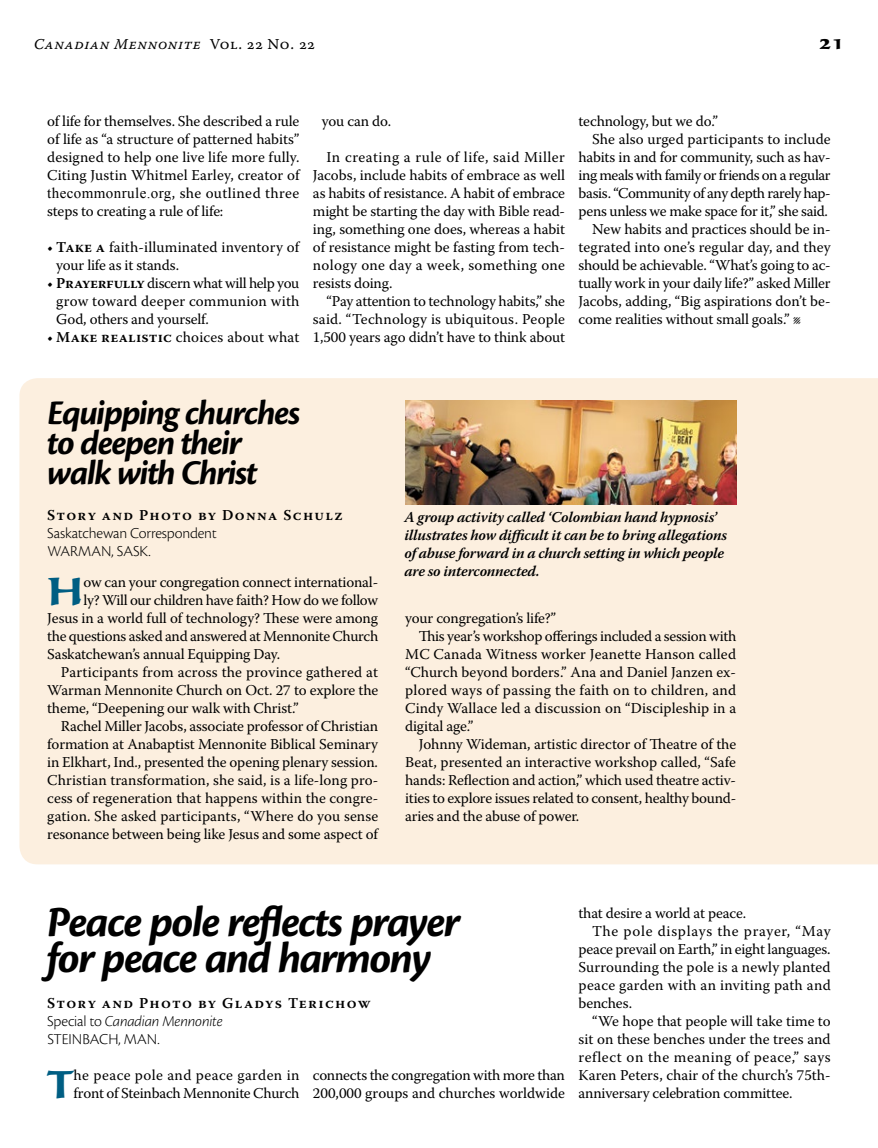
<style>
.page{position:relative;width:878px;height:1148px;background:#fff}
.page>*{position:absolute;margin:0;border:0;box-sizing:border-box;transform-origin:0 0}
.t1{font:italic 700 45px/36px "Cronos Pro";letter-spacing:-.035em;color:#000}
.t2{font:700 40.65px "Sava Pro";color:#005e83}
.t3{font:italic 700 36px/30px "Cronos Pro";letter-spacing:-.04em;color:#000}
.t4{font:700 21px "Sava Pro";color:#000}
.t5{font:300 15.75px/18px "Cronos Pro";letter-spacing:-.01em;color:#000}
.t6{font:15px/18px "Warnock Pro";letter-spacing:-.005em;color:#000;text-align:justify}
.t7{font:italic 600 15px/18px "Warnock Pro";letter-spacing:-.015em;color:#000}
.t8{font:15px "Warnock Pro";letter-spacing:.015em;color:#000}
.t9{font:600 15px "Warnock Pro";letter-spacing:.09em;color:#000}
.t10{font:15px "Warnock Pro";letter-spacing:-.03em;color:#000}
.t11{font:15px "Warnock Pro";letter-spacing:-.025em;color:#000}
.t12{font:15px "Times New Roman";letter-spacing:.025em;color:#000}
.t13{font:15px "Warnock Pro";letter-spacing:.02em;color:#000}
.t14{font:15px "Warnock Pro";letter-spacing:.035em;color:#000}
.t15{font:15px "Warnock Pro";letter-spacing:.045em;color:#000}
.t16{font:15px "Warnock Pro It Capt";letter-spacing:.035em;color:#000}
.s1{font-family:"Warnock Pro Capt"}
.s2{font-family:"Warnock Pro"}
.s3{font-weight:600}
.s4{font-weight:300;font-style:italic}
.s5{font-style:italic}
</style>
<div class="page">
<div style="left:19px;top:378px;width:859px;height:486px;background:#fcefdf"></div>
<img style="left:405px;top:401px;width:331px;height:103px">
<p class="t16" style="left:34px;top:35px;width:283px">Canadian Mennonite <span class="s1">Vol. 22 No. 22</span></p>
<h3 class="t4" style="left:819px;top:28px;width:27px">21</h3>
<p class="t6" style="left:47px;top:112px;width:254px">of life for themselves. She described a rule of life as “a structure of patterned habits” designed to help one live life more fully.<br>Citing Justin Whitmel Earley, creator of</p>
<p class="t12" style="left:47px;top:183px;width:253px">thecommonrule.org<span class="s2">, she outlined three</span></p>
<p class="t6" style="left:47px;top:202px;width:178px">steps to creating a rule of life:</p>
<p class="t6" style="left:56px;top:238px;width:245px;text-indent:-9px">• <span class="s3">Take a</span> faith-illuminated inventory of your life as it stands.</p>
<p class="t6" style="left:56px;top:274px;width:245px;text-indent:-9px">• <span class="s3">Prayerfully</span> discern what will help you grow toward deeper communion with God, others and yourself.</p>
<p class="t8" style="left:47px;top:328px;width:254px">• <span class="s3">Make realistic</span> choices about what</p>
<p class="t6" style="left:322px;top:112px;width:71px">you can do.</p>
<p class="t6" style="left:313px;top:148px;width:254px;text-indent:13px">In creating a rule of life, said Miller Jacobs, include habits of embrace as well as habits of resistance. A habit of embrace might be starting the day with Bible read&shy;ing, something one does, whereas a habit of resistance might be fasting from tech&shy;nology one day a week, something one resists doing.</p>
<p class="t6" style="left:313px;top:292px;width:254px;text-indent:13px">“Pay attention to technology habits,” she said. “Technology is ubiquitous. People 1,500 years ago didn’t have to think about</p>
<p class="t6" style="left:578px;top:112px;width:141px">technology, but we do.”</p>
<p class="t6" style="left:592px;top:130px;width:240px">She also urged participants to include</p>
<p class="t6" style="left:578px;top:148px;width:253px">habits in and for community, such as hav-</p>
<p class="t10" style="left:578px;top:166px;width:253px">ing meals with family or friends on a regular</p>
<p class="t11" style="left:578px;top:184px;width:254px">basis. “Community of any depth rarely hap-</p>
<p class="t6" style="left:578px;top:202px;width:251px">pens unless we make space for it,” she said.</p>
<p class="t6" style="left:592px;top:220px;width:240px">New habits and practices should be in-</p>
<p class="t6" style="left:578px;top:238px;width:254px">tegrated into one’s regular day, and they</p>
<p class="t6" style="left:578px;top:256px;width:253px">should be achievable. “What’s going to ac-</p>
<p class="t6" style="left:578px;top:274px;width:253px">tually work in your daily life?” asked Miller</p>
<p class="t6" style="left:578px;top:292px;width:253px">Jacobs, adding, “Big aspirations don’t be-</p>
<p class="t6" style="left:578px;top:310px;width:224px">come realities without small goals.” <span class="s4">l</span></p>
<h3 class="t3" style="left:47px;top:399px;width:255px">Equipping churches to deepen their walk with Christ</h3>
<p class="t9" style="left:47px;top:506px;width:297px">Story and Photo by Donna Schulz</p>
<p class="t5" style="left:47px;top:524px;width:171px">Saskatchewan Correspondent<br>WARMAN, SASK.</p>
<h2 class="t2" style="left:47px;top:564px;width:38px">H</h2>
<p class="t6" style="left:84px;top:573px;width:296px">ow can your congregation connect international-</p>
<p class="t6" style="left:84px;top:591px;width:296px">ly? Will our children have faith? How do we follow</p>
<p class="t6" style="left:47px;top:609px;width:332px">Jesus in a world full of technology? These were among</p>
<p class="t6" style="left:47px;top:627px;width:332px">the questions asked and answered at Mennonite Church</p>
<p class="t6" style="left:47px;top:645px;width:234px">Saskatchewan’s annual Equipping Day.</p>
<p class="t8" style="left:61px;top:663px;width:319px">Participants from across the province gathered at</p>
<p class="t6" style="left:47px;top:681px;width:332px">Warman Mennonite Church on Oct. 27 to explore the</p>
<p class="t6" style="left:47px;top:699px;width:253px">theme, “Deepening our walk with Christ.”</p>
<p class="t6" style="left:61px;top:717px;width:319px">Rachel Miller Jacobs, associate professor of Christian</p>
<p class="t6" style="left:47px;top:735px;width:332px">formation at Anabaptist Mennonite Biblical Seminary</p>
<p class="t6" style="left:47px;top:753px;width:332px">in Elkhart, Ind., presented the opening plenary session.</p>
<p class="t6" style="left:47px;top:771px;width:332px">Christian transformation, she said, is a life-long pro-</p>
<p class="t6" style="left:47px;top:789px;width:332px">cess of regeneration that happens within the congre-</p>
<p class="t6" style="left:47px;top:807px;width:332px">gation. She asked participants, “Where do you sense</p>
<p class="t6" style="left:47px;top:825px;width:332px">resonance between being like Jesus and some aspect of</p>
<p class="t7" style="left:404px;top:508px;width:324px">A group activity called ‘Colombian hand hypnosis’ illustrates how difficult it can be to bring allegations of abuse forward in a church setting in which people are so interconnected.</p>
<p class="t6" style="left:405px;top:609px;width:152px">your congregation’s life?”</p>
<p class="t6" style="left:418px;top:627px;width:319px">This year’s workshop offerings included a session with</p>
<p class="t6" style="left:405px;top:645px;width:332px">MC Canada Witness worker Jeanette Hanson called</p>
<p class="t6" style="left:405px;top:663px;width:332px">“Church beyond borders.” Ana and Daniel Janzen ex-</p>
<p class="t8" style="left:405px;top:681px;width:332px">plored ways of passing the faith on to children, and</p>
<p class="t6" style="left:405px;top:699px;width:332px">Cindy Wallace led a discussion on “Discipleship in a</p>
<p class="t6" style="left:405px;top:717px;width:70px">digital age.”</p>
<p class="t6" style="left:418px;top:735px;width:319px">Johnny Wideman, artistic director of Theatre of the</p>
<p class="t6" style="left:405px;top:753px;width:332px">Beat, presented an interactive workshop called, “Safe</p>
<p class="t6" style="left:405px;top:771px;width:332px">hands: Reflection and action,” which used theatre activ-</p>
<p class="t6" style="left:405px;top:789px;width:332px">ities to explore issues related to consent, healthy bound-</p>
<p class="t6" style="left:405px;top:807px;width:175px">aries and the abuse of power.</p>
<h1 class="t1" style="left:47px;top:904px;width:415px">Peace pole reflects prayer for peace and harmony</h1>
<p class="t9" style="left:47px;top:993px;width:325px">Story and Photo by Gladys Terichow</p>
<p class="t5" style="left:47px;top:1011px;width:177px">Special to <span class="s5">Canadian Mennonite<br></span>STEINBACH, MAN.</p>
<h2 class="t2" style="left:47px;top:1057px;width:28px">T</h2>
<p class="t6" style="left:74px;top:1066px;width:227px">he peace pole and peace garden in front of Steinbach Mennonite Church</p>
<p class="t6" style="left:313px;top:1066px;width:253px">connects the congregation with more than<br>200,000 groups and churches worldwide</p>
<p class="t6" style="left:578px;top:904px;width:169px">that desire a world at peace.</p>
<p class="t15" style="left:592px;top:922px;width:240px">The pole displays the prayer, “May</p>
<p class="t6" style="left:578px;top:940px;width:253px">peace prevail on Earth,” in eight languages.</p>
<p class="t6" style="left:578px;top:958px;width:253px">Surrounding the pole is a newly planted</p>
<p class="t13" style="left:578px;top:976px;width:254px">peace garden with an inviting path and</p>
<p class="t6" style="left:578px;top:994px;width:55px">benches.</p>
<p class="t6" style="left:592px;top:1012px;width:240px">“We hope that people will take time to</p>
<p class="t6" style="left:578px;top:1030px;width:253px">sit on these benches under the trees and</p>
<p class="t14" style="left:578px;top:1048px;width:254px">reflect on the meaning of peace,” says</p>
<p class="t6" style="left:578px;top:1066px;width:254px">Karen Peters, chair of the church’s 75th-</p>
<p class="t6" style="left:578px;top:1084px;width:215px">anniversary celebration committee.</p>
</div>
